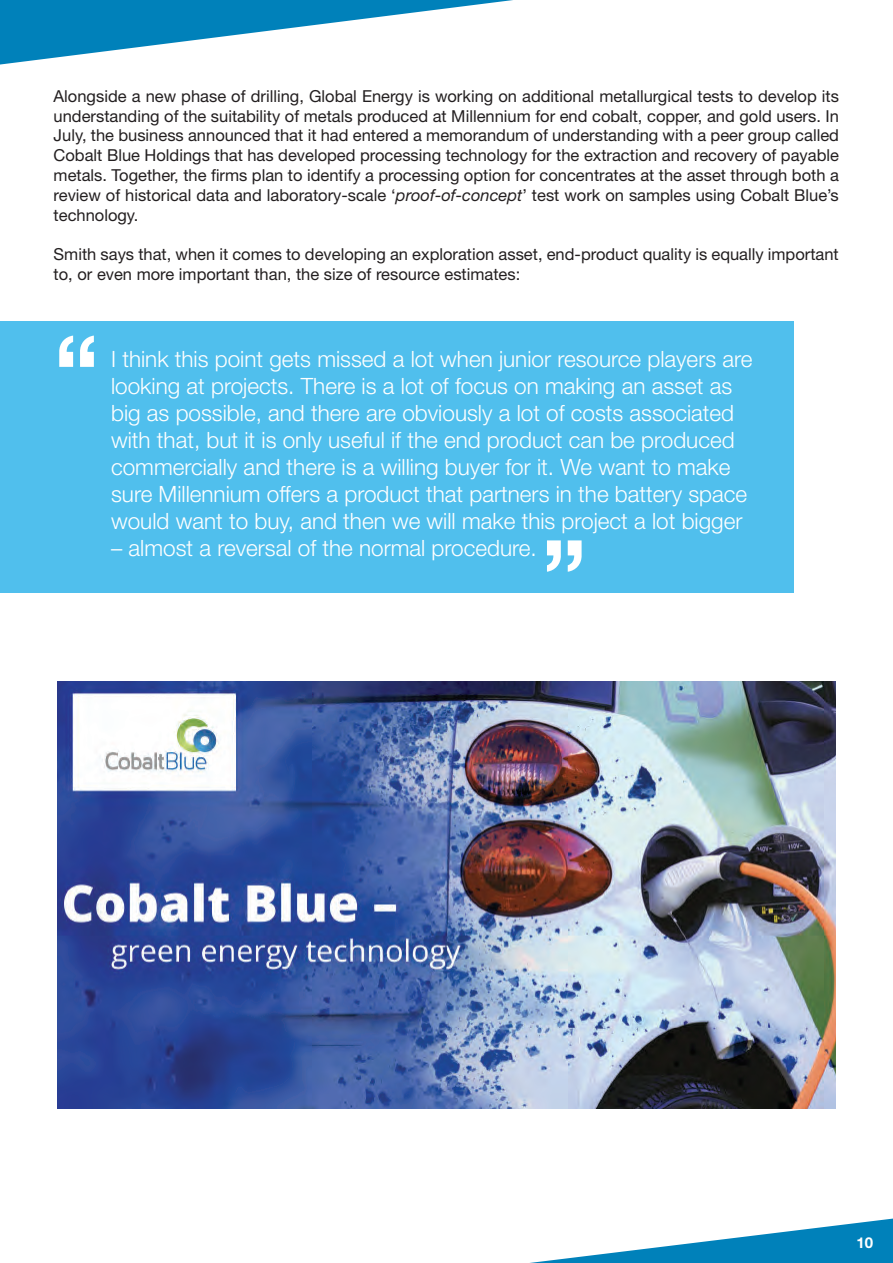
<style>
.page{position:relative;width:893px;height:1263px;background:#fff}
.page>*{position:absolute;margin:0;border:0;box-sizing:border-box;transform-origin:0 0}
.t1{font:700 97.5px "Helvetica Neue LT Std";color:#fff}
.t2{font:300 22.5px/27px "Helvetica Neue LT Std";color:#fff}
.t3{font:16.5px/19.8px "Helvetica Neue LT Std";color:#231f20;text-align:justify}
.t4{font:700 15px "Helvetica Neue LT Std";color:#fff}
.s1{font-style:italic}
</style>
<div class="page">
<div style="left:0;top:321px;width:794px;height:272px;background:#50bfed"></div>
<img style="left:58px;top:681px;width:777px;height:428px">
<svg style="left:0;top:0;width:513px;height:65px"></svg>
<svg style="left:530px;top:1218px;width:363px;height:45px"></svg>
<p class="t3" style="left:54px;top:86px;width:787px">Alongside a new phase of drilling, Global Energy is working on additional metallurgical tests to develop its understanding of the suitability of metals produced at Millennium for end cobalt, copper, and gold users. In July, the business announced that it had entered a memorandum of understanding with a peer group called Cobalt Blue Holdings that has developed processing technology for the extraction and recovery of payable metals. Together, the firms plan to identify a processing option for concentrates at the asset through both a review of historical data and laboratory-scale ‘<span class="s1">proof-of-concept</span>’ test work on samples using Cobalt Blue’s technology.</p>
<p class="t3" style="left:54px;top:244px;width:787px">Smith says that, when it comes to developing an exploration asset, end-product quality is equally important to, or even more important than, the size of resource estimates:</p>
<h1 class="t1" style="left:54px;top:310px;width:47px">“</h1>
<p class="t2" style="left:111px;top:345px;width:643px">I think this point gets missed a lot when junior resource players are looking at projects. There is a lot of focus on making an asset as big as possible, and there are obviously a lot of costs associated with that, but it is only useful if the end product can be produced commercially and there is a willing buyer for it. We want to make sure Millennium offers a product that partners in the battery space would want to buy, and then we will make this project a lot bigger</p>
<h2 class="t2" style="left:111px;top:534px;width:427px">– almost a reversal of the normal procedure.</h2>
<h1 class="t1" style="left:587px;top:597px;width:47px;rotate:-180deg">“</h1>
<p class="t4" style="left:856px;top:1233px;width:18px">10</p>
</div>
